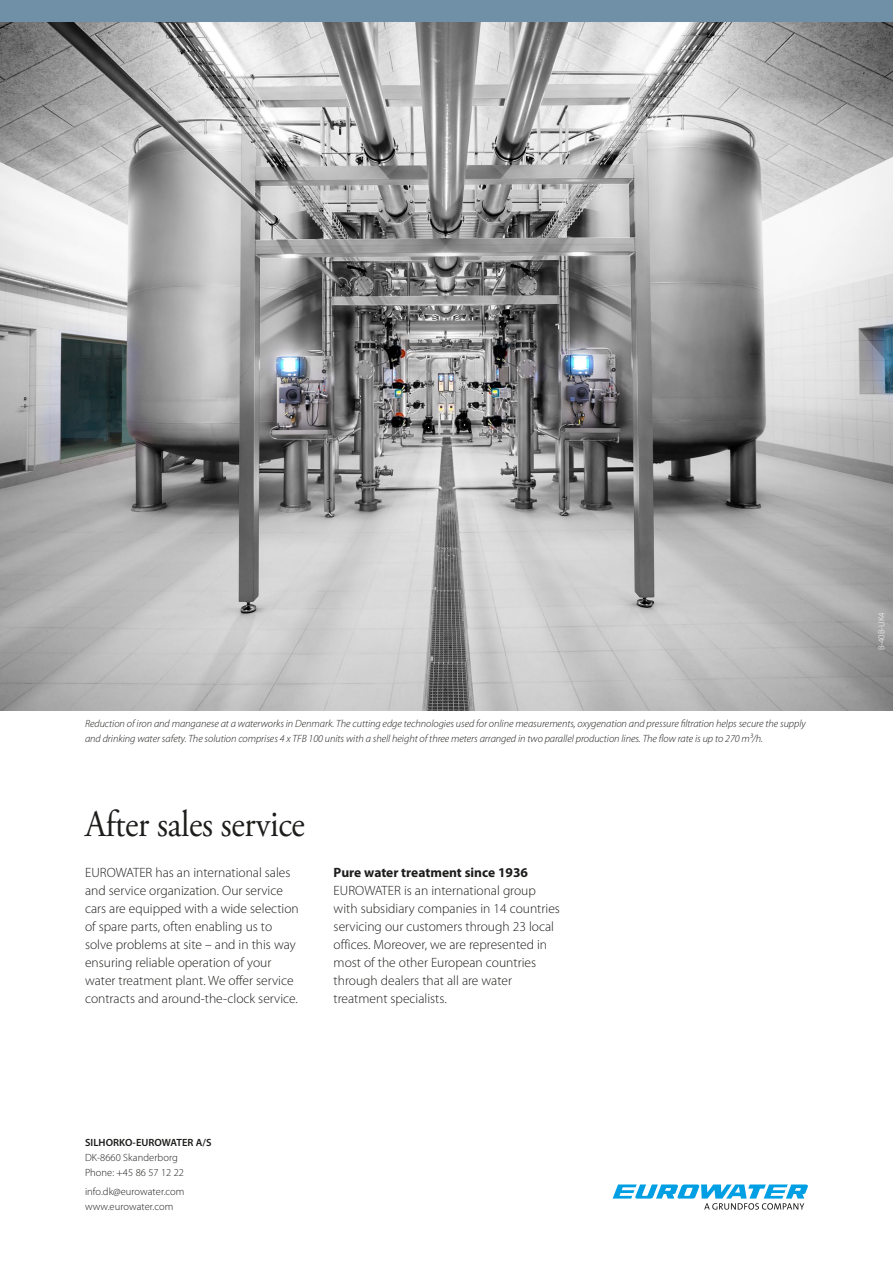
<style>
.page{position:relative;width:893px;height:1263px;background:#fff}
.page>*{position:absolute;margin:0;border:0;box-sizing:border-box;transform-origin:0 0}
.t1{font:37.5px "Adobe Garamond Pro";letter-spacing:-.01em;color:#1d1d1b;scale:.9 1}
.t2{font:300 13.5px/18px "Myriad Pro";color:#1d1d1b}
.t3{font:700 13.5px "Myriad Pro";color:#1d1d1b}
.t4{font:italic 300 10.5px/15px "Myriad Pro";letter-spacing:-.005em;color:#1d1d1b}
.t5{font:300 10.5px "Myriad Pro";letter-spacing:.005em;color:#1d1d1b}
.t6{font:600 10.5px "Myriad Pro";letter-spacing:.005em;color:#1d1d1b}
.Text{font:300 9px "Myriad Pro";color:#fff}
</style>
<div class="page">
<div style="left:0;top:0;width:893px;height:23px;background:#6f90a7"></div>
<img style="left:0;top:23px;width:893px;height:687px">
<svg style="left:613px;top:1184px;width:195px;height:25px"></svg>
<p class="t4" style="left:85px;top:716px;width:722px">Reduction of iron and manganese at a waterworks in Denmark. The cutting edge technologies used for online measurements, oxygenation and pressure filtration helps secure the supply and drinking water safety. The solution comprises 4 x TFB 100 units with a shell height of three meters arranged in two parallel production lines. The flow rate is up to 270 m³/h.</p>
<p class="t1" style="left:85px;top:801px;width:246px">After sales service</p>
<p class="t2" style="left:85px;top:864px;width:215px">EUROWATER has an international sales and service organization. Our service cars are equipped with a wide selection of spare parts, often enabling us to solve problems at site – and in this way ensuring reliable operation of your water treatment plant. We offer service contracts and around-the-clock service.</p>
<p class="t3" style="left:334px;top:865px;width:196px">Pure water treatment since 1936</p>
<p class="t2" style="left:334px;top:882px;width:228px">EUROWATER is an international group with subsidiary companies in 14 countries servicing our customers through 23 local offices. Moreover, we are represented in most of the other European countries through dealers that all are water</p>
<p class="t2" style="left:334px;top:990px;width:115px">treatment specialists.</p>
<p class="t6" style="left:85px;top:1136px;width:128px">SILHORKO-EUROWATER A/S</p>
<p class="t5" style="left:85px;top:1151px;width:94px">DK-8660 Skanderborg</p>
<p class="t5" style="left:85px;top:1166px;width:101px">Phone: +45 86 57 12 22</p>
<p class="t5" style="left:85px;top:1185px;width:101px">info.dk@eurowater.com</p>
<p class="t5" style="left:85px;top:1200px;width:90px">www.eurowater.com</p>
<p class="Text" style="left:877px;top:650px;width:39px;rotate:-90deg">B-40B-UK4</p>
</div>
